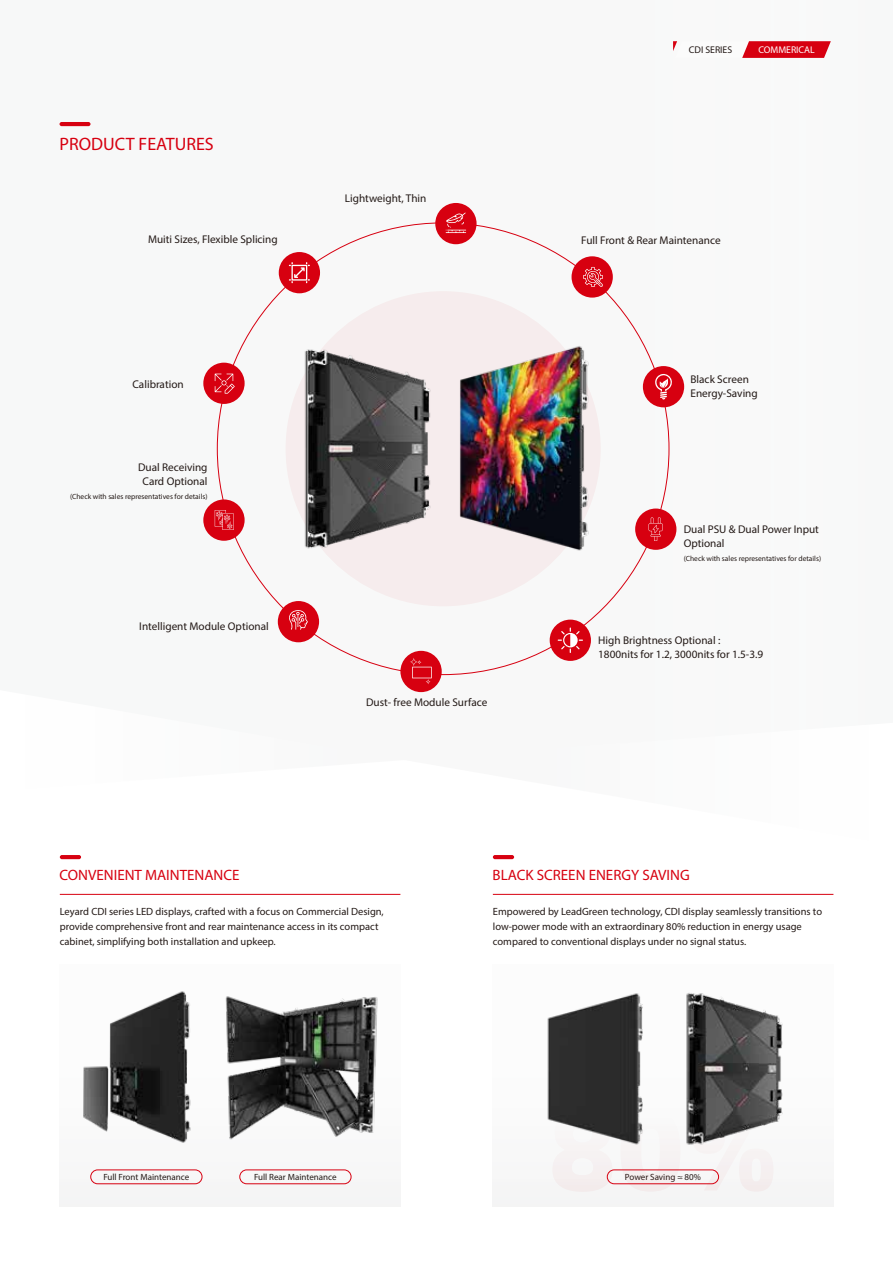
<style>
.page{position:relative;width:893px;height:1263px;background:#fff}
.page>*{position:absolute;margin:0;border:0;box-sizing:border-box;transform-origin:0 0}
.t1{font:18px "Myriad Pro";color:#d70010}
.t2{font:15px "Myriad Pro";color:#d70010}
.t3{font:11.25px/14px "Myriad Pro";color:#231916}
.t4{font:10.5px/15px "Myriad Pro";color:#231916}
.t5{font:9.75px "Myriad Pro";color:#fff}
.t6{font:9.75px "Myriad Pro";color:#231916}
.t7{font:9px "Myriad Pro";color:#231916}
.t8{font:7.5px "Myriad Pro";color:#231916}
</style>
<div class="page">
<div style="left:286px;top:291px;width:315px;height:315px;background:#f6eced;border-radius:50%"></div>
<hr style="left:60px;top:122px;width:31px;height:4px;background:#d70010;border-radius:2px">
<hr style="left:60px;top:855px;width:21px;height:4px;background:#d70010;border-radius:2px">
<svg style="left:673px;top:41px;width:158px;height:17px"></svg>
<img style="left:230px;top:340px;width:201px;height:218px">
<img style="left:459px;top:345px;width:140px;height:206px">
<div style="left:279px;top:252px;width:41px;height:41px;background:#d70010;border-radius:50%"></div>
<svg style="left:289px;top:262px;width:21px;height:21px"></svg>
<div style="left:435px;top:203px;width:42px;height:41px;background:#d70010;border-radius:50%"></div>
<svg style="left:446px;top:213px;width:20px;height:20px"></svg>
<div style="left:572px;top:256px;width:41px;height:42px;background:#d70010;border-radius:50%"></div>
<svg style="left:583px;top:267px;width:20px;height:20px"></svg>
<div style="left:643px;top:366px;width:41px;height:41px;background:#d70010;border-radius:50%"></div>
<svg style="left:655px;top:374px;width:17px;height:25px"></svg>
<div style="left:203px;top:363px;width:42px;height:41px;background:#d70010;border-radius:50%"></div>
<svg style="left:215px;top:374px;width:20px;height:20px"></svg>
<div style="left:278px;top:601px;width:41px;height:41px;background:#d70010;border-radius:50%"></div>
<div style="left:400px;top:651px;width:42px;height:41px;background:#d70010;border-radius:50%"></div>
<svg style="left:410px;top:658px;width:22px;height:26px"></svg>
<svg style="left:289px;top:610px;width:19px;height:20px"></svg>
<div style="left:203px;top:499px;width:42px;height:42px;background:#d70010;border-radius:50%"></div>
<svg style="left:215px;top:510px;width:19px;height:20px"></svg>
<div style="left:635px;top:508px;width:41px;height:42px;background:#d70010;border-radius:50%"></div>
<svg style="left:648px;top:517px;width:15px;height:24px"></svg>
<div style="left:550px;top:620px;width:41px;height:41px;background:#d70010;border-radius:50%"></div>
<svg style="left:558px;top:627px;width:25px;height:26px"></svg>
<div style="left:60px;top:964px;width:340px;height:242px;background:#f9f9f9"></div>
<hr style="left:60px;top:894px;width:340px;height:1px;background:#d70010">
<img style="left:83px;top:991px;width:108px;height:152px">
<img style="left:226px;top:996px;width:152px;height:144px">
<div style="left:91px;top:1170px;width:111px;height:14px;border:1px solid #d70010;border-radius:7px"></div>
<div style="left:240px;top:1170px;width:111px;height:14px;border:1px solid #d70010;border-radius:7px"></div>
<hr style="left:493px;top:855px;width:21px;height:4px;background:#d70010;border-radius:2px">
<hr style="left:493px;top:894px;width:340px;height:1px;background:#d70010">
<div style="left:607px;top:1170px;width:112px;height:14px;border:1px solid #d70010;border-radius:7px"></div>
<div style="left:552px;top:1144px;width:61px;height:48px;background:#f5f1f2"></div>
<svg style="left:620px;top:1139px;width:60px;height:52px"></svg>
<div style="left:691px;top:1144px;width:82px;height:47px;background:#f6f3f3"></div>
<img style="left:547px;top:993px;width:98px;height:151px">
<img style="left:686px;top:992px;width:97px;height:152px">
<h1 class="t1" style="left:60px;top:132px;width:156px">PRODUCT FEATURES</h1>
<p class="t3" style="left:148px;top:232px;width:131px">Muiti Sizes, Flexible Splicing</p>
<p class="t3" style="left:133px;top:377px;width:53px">Calibration</p>
<p class="t3" style="left:138px;top:460px;width:71px;text-align:center">Dual Receiving<br>Card Optional</p>
<p class="t8" style="left:70px;top:491px;width:139px">(Check with sales representatives for details)</p>
<p class="t3" style="left:139px;top:619px;width:131px">Intelligent Module Optional</p>
<p class="t3" style="left:345px;top:191px;width:83px">Lightweight, Thin</p>
<p class="t3" style="left:366px;top:695px;width:123px">Dust- free Module Surface</p>
<p class="t6" style="left:689px;top:43px;width:45px">CDI SERIES</p>
<p class="t5" style="left:758px;top:43px;width:58px">COMMERICAL</p>
<p class="t3" style="left:581px;top:233px;width:141px">Full Front &amp; Rear Maintenance</p>
<p class="t3" style="left:690px;top:372px;width:69px">Black Screen<br>Energy-Saving</p>
<p class="t3" style="left:684px;top:522px;width:137px">Dual PSU &amp; Dual Power Input<br>Optional</p>
<p class="t8" style="left:684px;top:553px;width:139px">(Check with sales representatives for details)</p>
<p class="t3" style="left:598px;top:633px;width:167px">High Brightness Optional :<br>1800nits for 1.2, 3000nits for 1.5-3.9</p>
<h2 class="t2" style="left:60px;top:866px;width:182px">CONVENIENT MAINTENANCE</h2>
<p class="t4" style="left:60px;top:904px;width:325px">Leyard CDI series LED displays, crafted with a focus on Commercial Design, provide comprehensive front and rear maintenance access in its compact cabinet, simplifying both installation and upkeep.</p>
<h2 class="t2" style="left:493px;top:866px;width:199px">BLACK SCREEN ENERGY SAVING</h2>
<p class="t4" style="left:493px;top:904px;width:331px">Empowered by LeadGreen technology, CDI display seamlessly transitions to low-power mode with an extraordinary 80% reduction in energy usage compared to conventional displays under no signal status.</p>
<p class="t7" style="left:103px;top:1171px;width:87px">Full Front Maintenance</p>
<p class="t7" style="left:254px;top:1171px;width:84px">Full Rear Maintenance</p>
<p class="t7" style="left:625px;top:1171px;width:78px">Power Saving ≈ 80%</p>
</div>
